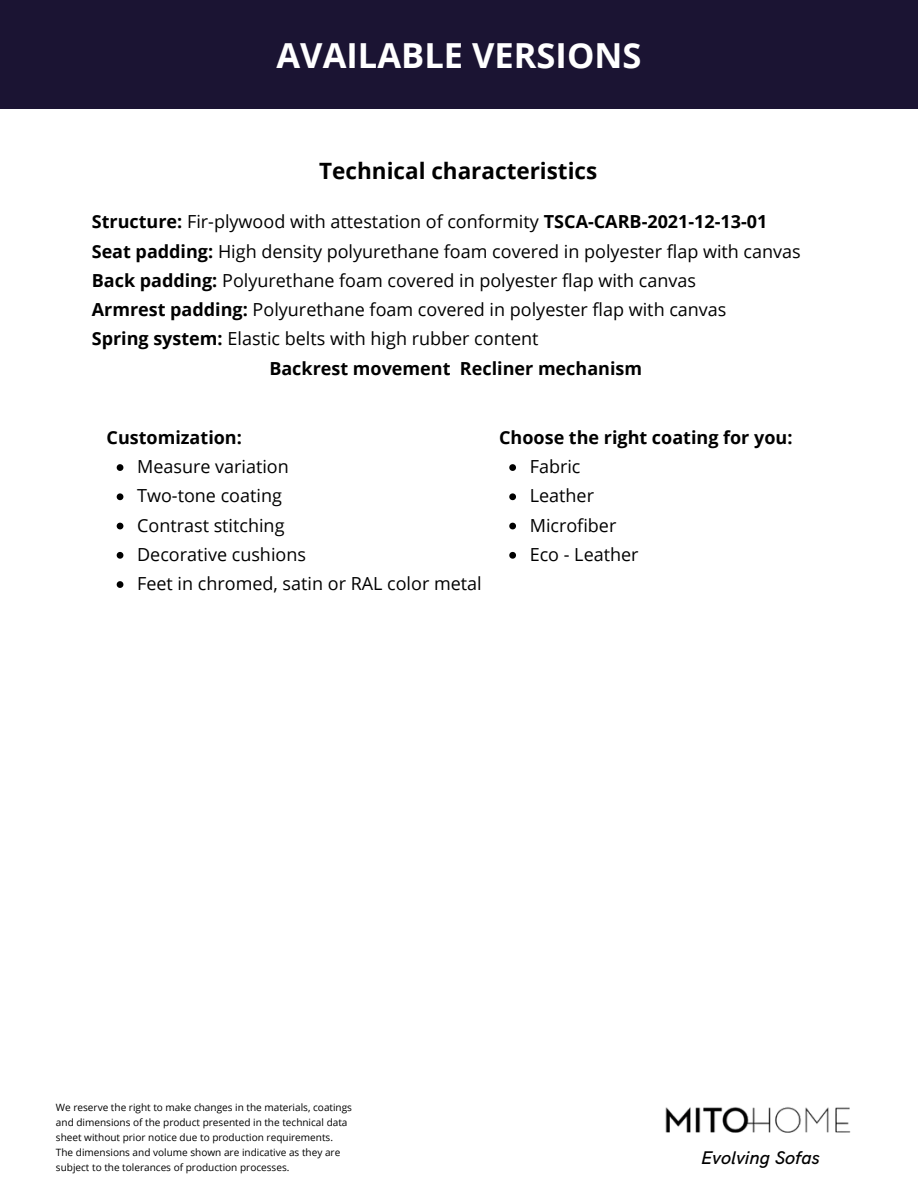
<style>
.page{position:relative;width:918px;height:1188px;background:#fff}
.page>*{position:absolute;margin:0;border:0;box-sizing:border-box;transform-origin:0 0}
.t1{font:700 34.5px "Open Sans";color:#fff}
.t2{font:700 22.5px "Open Sans";color:#000}
.t3{font:italic 500 18.45px "HK Grotesk";color:#000}
.t4{font:18px "Open Sans";color:#000}
.t5{font:700 18px "Open Sans";color:#000}
.t6{font:10.05px/15px "Open Sans";color:#000}
.s1{font-weight:700}
</style>
<div class="page">
<div style="left:0;top:0;width:918px;height:108px;background:#1b1433"></div>
<img style="left:665px;top:1107px;width:186px;height:26px">
<svg style="left:117px;top:464px;width:6px;height:7px"></svg>
<svg style="left:117px;top:493px;width:6px;height:7px"></svg>
<svg style="left:117px;top:523px;width:6px;height:6px"></svg>
<svg style="left:117px;top:552px;width:6px;height:7px"></svg>
<svg style="left:117px;top:581px;width:6px;height:7px"></svg>
<svg style="left:509px;top:464px;width:7px;height:7px"></svg>
<svg style="left:509px;top:493px;width:7px;height:7px"></svg>
<svg style="left:509px;top:523px;width:7px;height:6px"></svg>
<svg style="left:509px;top:552px;width:7px;height:7px"></svg>
<p class="t1" style="left:276px;top:31px;width:366px">AVAILABLE VERSIONS</p>
<p class="t2" style="left:319px;top:155px;width:280px">Technical characteristics</p>
<p class="t4" style="left:92px;top:209px;width:677px"><span class="s1">Structure:</span> Fir-plywood with attestation of conformity <span class="s1">TSCA-CARB-2021-12-13-01</span></p>
<p class="t4" style="left:92px;top:238px;width:711px"><span class="s1">Seat padding:</span> High density polyurethane foam covered in polyester flap with canvas</p>
<p class="t4" style="left:92px;top:268px;width:606px"><span class="s1">Back padding:</span> Polyurethane foam covered in polyester flap with canvas</p>
<p class="t4" style="left:92px;top:297px;width:636px"><span class="s1">Armrest padding:</span> Polyurethane foam covered in polyester flap with canvas</p>
<p class="t4" style="left:92px;top:326px;width:448px"><span class="s1">Spring system:</span> Elastic belts with high rubber content</p>
<p class="t5" style="left:269px;top:355px;width:374px">Backrest movement Recliner mechanism</p>
<h2 class="t5" style="left:107px;top:425px;width:137px">Customization:</h2>
<h4 class="t4" style="left:137px;top:454px;width:153px">Measure variation</h4>
<h3 class="t4" style="left:137px;top:483px;width:146px">Two-tone coating</h3>
<p class="t4" style="left:137px;top:512px;width:149px">Contrast stitching</p>
<p class="t4" style="left:137px;top:542px;width:170px">Decorative cushions</p>
<p class="t4" style="left:137px;top:571px;width:346px">Feet in chromed, satin or RAL color metal</p>
<p class="t5" style="left:499px;top:425px;width:295px">Choose the right coating for you:</p>
<p class="t4" style="left:530px;top:454px;width:52px">Fabric</p>
<p class="t4" style="left:530px;top:483px;width:66px">Leather</p>
<p class="t4" style="left:530px;top:512px;width:88px">Microfiber</p>
<p class="t4" style="left:530px;top:542px;width:110px">Eco - Leather</p>
<h3 class="t6" style="left:56px;top:1099px;width:298px">We reserve the right to make changes in the materials, coatings and dimensions of the product presented in the technical data sheet without prior notice due to production requirements.</h3>
<p class="t6" style="left:56px;top:1145px;width:286px">The dimensions and volume shown are indicative as they are subject to the tolerances of production processes.</p>
<h1 class="t3" style="left:701px;top:1147px;width:120px">Evolving Sofas</h1>
</div>
